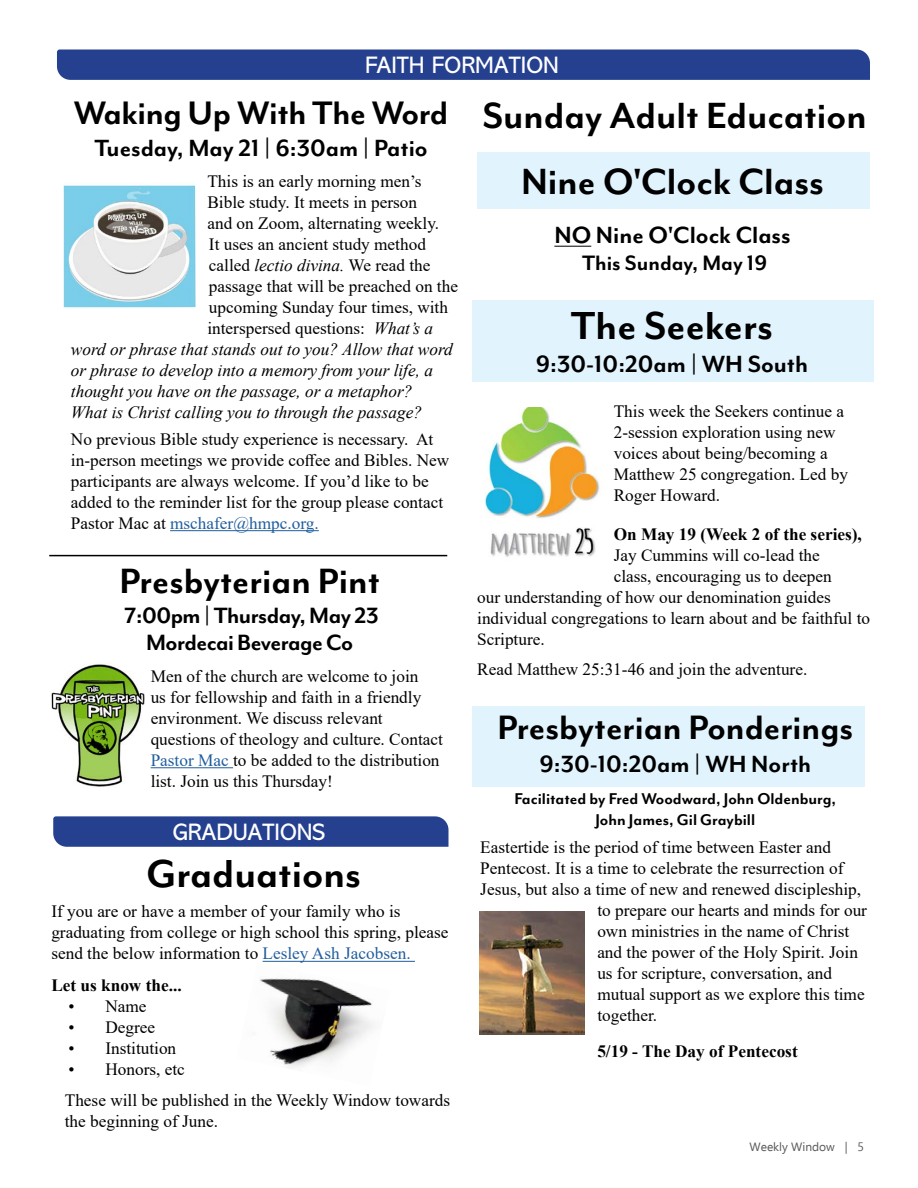
<style>
.page{position:relative;width:918px;height:1188px;background:#fff}
.page>*{position:absolute;margin:0;border:0;box-sizing:border-box;transform-origin:0 0}
.t1{font:700 45px "Mr Eaves Mod OT";color:#000}
.t2{font:700 42px "Mr Eaves Mod OT";color:#000}
.t3{font:700 40.5px "Mr Eaves Mod OT";color:#000}
.t4{font:700 39px "Mr Eaves Mod OT";color:#000}
.t5{font:700 37.5px "Mr Eaves Mod OT";letter-spacing:-.01em;color:#000}
.t6{font:700 27px "Mr Eaves Mod OT";color:#000}
.t7{font:700 25.5px/27px "Mr Eaves Mod OT";letter-spacing:-.02em;color:#000;text-align:center}
.t8{font:24px "Abadi MT Pro";color:#fff}
.t9{font:700 24px "Mr Eaves Mod OT";color:#000}
.t10{font:700 18px/21px "Mr Eaves Mod OT";color:#000;text-align:center}
.t11{font:17.25px/21px "Times New Roman";color:#000}
.t12{font:italic 17.25px "Times New Roman";color:#000}
.t13{font:700 17.25px "Times New Roman";color:#000}
.t14{font:12px "Ebrima";color:#58595b}
.s1{font-style:italic}
.s2{color:#215e9e}
</style>
<div class="page">
<div style="left:477px;top:153px;width:393px;height:56px;background:#e1f4fd"></div>
<div style="left:472px;top:301px;width:401px;height:81px;background:#e1f4fd"></div>
<div style="left:472px;top:706px;width:393px;height:81px;background:#e1f4fd"></div>
<div style="left:57px;top:49px;width:813px;height:31px;background:#25408f"></div>
<hr style="left:554px;top:246px;width:37px;height:1px;background:#000">
<hr style="left:170px;top:530px;width:149px;height:1px;background:#215e9e">
<img style="left:63px;top:185px;width:133px;height:123px">
<img style="left:479px;top:911px;width:105px;height:123px">
<img style="left:485px;top:408px;width:115px;height:149px">
<hr style="left:263px;top:961px;width:152px;height:1px;background:#215e9e">
<svg style="left:53px;top:816px;width:395px;height:31px;background:#2a4591"></svg>
<img style="left:260px;top:978px;width:113px;height:90px">
<img style="left:51px;top:664px;width:94px;height:123px">
<hr style="left:151px;top:767px;width:82px;height:1px;background:#215e9e">
<hr style="left:49px;top:555px;width:398px;height:1px;background:#000">
<h3 class="t8" style="left:365px;top:52px;width:195px">FAITH FORMATION</h3>
<h2 class="t2" style="left:482px;top:92px;width:386px">Sunday Adult Education</h2>
<h3 class="t5" style="left:74px;top:92px;width:376px">Waking Up With The Word</h3>
<h3 class="t6" style="left:95px;top:133px;width:335px">Tuesday, May 21 | 6:30am | Patio</h3>
<p class="t11" style="left:207px;top:170px;width:216px">This is an early morning men’s</p>
<p class="t11" style="left:207px;top:191px;width:211px">Bible study. It meets in person</p>
<p class="t11" style="left:207px;top:212px;width:233px">and on Zoom, alternating weekly.</p>
<p class="t11" style="left:209px;top:233px;width:219px">It uses an ancient study method</p>
<p class="t11" style="left:209px;top:254px;width:223px">called <span class="s1">lectio divina.</span> We read the</p>
<p class="t11" style="left:209px;top:275px;width:251px">passage that will be preached on the</p>
<p class="t11" style="left:209px;top:296px;width:241px">upcoming Sunday four times, with</p>
<p class="t11" style="left:207px;top:317px;width:227px">interspersed questions: <span class="s1">What’s a</span></p>
<p class="t12" style="left:71px;top:337px;width:383px">word or phrase that stands out to you? Allow that word</p>
<p class="t12" style="left:71px;top:358px;width:364px">or phrase to develop into a memory from your life, a</p>
<p class="t12" style="left:71px;top:379px;width:343px">thought you have on the passage, or a metaphor?</p>
<p class="t12" style="left:71px;top:400px;width:353px">What is Christ calling you to through the passage?</p>
<p class="t11" style="left:71px;top:428px;width:380px">No previous Bible study experience is necessary. At in-person meetings we provide coffee and Bibles. New participants are always welcome. If you’d like to be added to the reminder list for the group please contact Pastor Mac at <span class="s2">mschafer@hmpc.org.</span></p>
<h3 class="t3" style="left:119px;top:559px;width:262px">Presbyterian Pint</h3>
<h3 class="t7" style="left:125px;top:603px;width:256px">7:00pm | Thursday, May 23<br>Mordecai Beverage Co</h3>
<p class="t11" style="left:151px;top:665px;width:294px">Men of the church are welcome to join<br>us for fellowship and faith in a friendly environment. We discuss relevant questions of theology and culture. Contact <span class="s2">Pastor Mac</span> to be added to the distribution list. Join us this Thursday!</p>
<h3 class="t8" style="left:173px;top:818px;width:154px">GRADUATIONS</h3>
<h1 class="t1" style="left:146px;top:850px;width:216px">Graduations</h1>
<p class="t11" style="left:51px;top:901px;width:399px">If you are or have a member of your family who is graduating from college or high school this spring, please send the below information to <span class="s2">Lesley Ash Jacobsen.</span></p>
<p class="t13" style="left:51px;top:973px;width:132px">Let us know the...</p>
<p class="t11" style="left:69px;top:995px;width:79px">• Name</p>
<p class="t11" style="left:69px;top:1016px;width:88px">• Degree</p>
<p class="t11" style="left:69px;top:1037px;width:109px">• Institution</p>
<p class="t11" style="left:65px;top:1053px;width:387px;line-height:31.5px">• Honors, etc<br>These will be published in the Weekly Window towards</p>
<p class="t11" style="left:65px;top:1111px;width:155px">the beginning of June.</p>
<h2 class="t2" style="left:521px;top:159px;width:305px">Nine O'Clock Class</h2>
<h3 class="t6" style="left:554px;top:221px;width:238px">NO Nine O'Clock Class</h3>
<h3 class="t9" style="left:582px;top:250px;width:187px">This Sunday, May 19</h3>
<h1 class="t1" style="left:571px;top:302px;width:204px">The Seekers</h1>
<h3 class="t6" style="left:536px;top:350px;width:274px">9:30-10:20am | WH South</h3>
<p class="t11" style="left:614px;top:400px;width:236px">This week the Seekers continue a<br>2-session exploration using new voices about being/becoming a<br>Matthew 25 congregation. Led by<br>Roger Howard.</p>
<p class="t13" style="left:614px;top:522px;width:250px">On May 19 (Week 2 of the series),</p>
<p class="t11" style="left:614px;top:544px;width:208px">Jay Cummins will co-lead the</p>
<p class="t11" style="left:614px;top:565px;width:219px">class, encouraging us to deepen</p>
<p class="t11" style="left:477px;top:586px;width:355px">our understanding of how our denomination guides</p>
<p class="t11" style="left:477px;top:607px;width:394px">individual congregations to learn about and be faithful to</p>
<p class="t11" style="left:477px;top:628px;width:69px">Scripture.</p>
<p class="t11" style="left:477px;top:658px;width:332px">Read Matthew 25:31-46 and join the adventure.</p>
<h3 class="t4" style="left:497px;top:706px;width:357px">Presbyterian Ponderings</h3>
<h3 class="t6" style="left:539px;top:749px;width:273px">9:30-10:20am | WH North</h3>
<p class="t10" style="left:514px;top:788px;width:323px">Facilitated by Fred Woodward, John Oldenburg,<br>John James, Gil Graybill</p>
<p class="t11" style="left:480px;top:836px;width:352px">Eastertide is the period of time between Easter and</p>
<p class="t11" style="left:480px;top:857px;width:365px">Pentecost. It is a time to celebrate the resurrection of</p>
<p class="t11" style="left:480px;top:878px;width:382px">Jesus, but also a time of new and renewed discipleship,</p>
<p class="t11" style="left:597px;top:899px;width:271px">to prepare our hearts and minds for our</p>
<p class="t11" style="left:597px;top:920px;width:254px">own ministries in the name of Christ</p>
<p class="t11" style="left:597px;top:941px;width:262px">and the power of the Holy Spirit. Join</p>
<p class="t11" style="left:597px;top:962px;width:236px">us for scripture, conversation, and</p>
<p class="t11" style="left:597px;top:983px;width:269px">mutual support as we explore this time</p>
<p class="t11" style="left:597px;top:1004px;width:61px">together.</p>
<p class="t13" style="left:597px;top:1039px;width:202px">5/19 - The Day of Pentecost</p>
<p class="t14" style="left:750px;top:1138px;width:116px">Weekly Window | 5</p>
</div>
